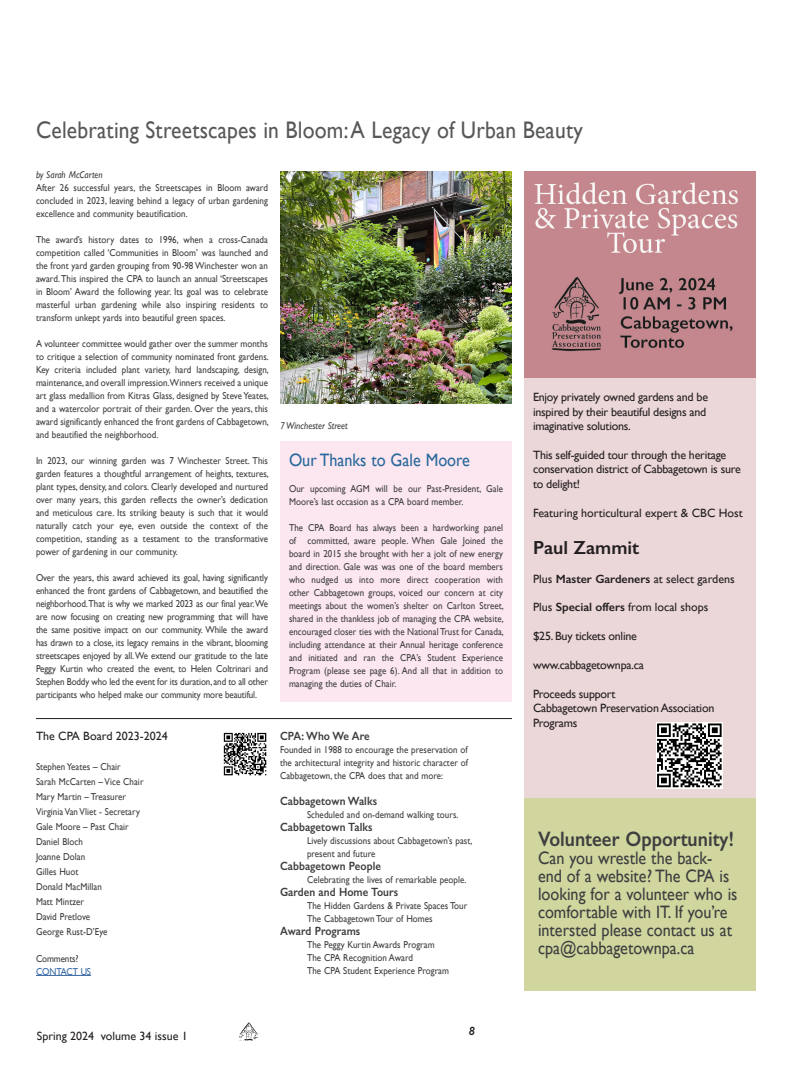
<style>
.page{position:relative;width:792px;height:1080px;background:#fff}
.page>*{position:absolute;margin:0;border:0;box-sizing:border-box;transform-origin:0 0}
.Heading{font:24px "Gill Sans";letter-spacing:.01em;color:#57585a;scale:.9 1}
.Sub_Heading{font:600 21px "Gill Sans";color:#3e3e3f;scale:.9 1}
.t1{font:600 19px "Gill Sans";color:#231f20}
.Sub_Heading-2{font:18px/18px "Gill Sans";color:#3e3e3f;scale:.9 1}
.Sub_Heading-3{font:18px "Gill Sans";color:#27689c;scale:.9 1}
.t2{font:12px/14.4px "Gill Sans";letter-spacing:-.02em;color:#231f20}
.t3{font:12px "Gill Sans";color:#231f20}
.text_heading{font:600 12px "Gill Sans";letter-spacing:.005em;color:#3e3e3f;scale:.9 1}
.t4{font:italic 600 12px "Gill Sans";color:#231f20}
.text{font:10px/13px "Gill Sans";letter-spacing:.005em;color:#3e3e3f;text-align:justify;scale:.9 1}
.caption_credit{font:italic 10px "Gill Sans";letter-spacing:.005em;color:#3e3e3f;scale:.9 1}
.text-2{font:10px "Gill Sans";letter-spacing:-.01em;color:#3667a4;scale:.9 1}
.s1{font-weight:600}
</style>
<div class="page">
<svg style="left:239px;top:1022px;width:19px;height:18px"></svg>
<hr style="left:36px;top:975px;width:55px;height:1px;background:#3667a4">
<img style="left:223px;top:732px;width:44px;height:44px">
<img style="left:524px;top:171px;width:232px;height:208px">
<div style="left:524px;top:379px;width:232px;height:419px;background:#ebd6d8"></div>
<img style="left:656px;top:723px;width:67px;height:66px">
<div style="left:524px;top:798px;width:232px;height:193px;background:#d1d69f"></div>
<div style="left:280px;top:441px;width:232px;height:261px;background:#fce7f0"></div>
<hr style="left:36px;top:718px;width:476px;height:1px;background:#231f20">
<img style="left:280px;top:171px;width:232px;height:232px">
<p class="Heading" style="left:36px;top:115px;width:609px">Celebrating Streetscapes in Bloom: A Legacy of Urban Beauty</p>
<p class="caption_credit" style="left:36px;top:169px;width:76px">by Sarah McCarten</p>
<p class="text" style="left:36px;top:181px;width:259px">After 26 successful years, the Streetscapes in Bloom award concluded in 2023, leaving behind a legacy of urban gardening excellence and community beautification.  </p>
<p class="text" style="left:36px;top:233px;width:259px">The award’s history dates to 1996, when a cross-Canada competition called ‘Communities in Bloom’ was launched and the front yard garden grouping from 90-98 Winchester won an award. This inspired the CPA to launch an annual ‘Streetscapes in Bloom’ Award the following year. Its goal was to celebrate masterful urban gardening while also inspiring residents to transform unkept yards into beautiful green spaces.</p>
<p class="text" style="left:36px;top:337px;width:260px">A volunteer committee would gather over the summer months to critique a selection of community nominated front gardens.<br>Key criteria included plant variety, hard landscaping, design, maintenance, and overall impression.Winners received a unique art glass medallion from Kitras Glass, designed by Steve Yeates, and a watercolor portrait of their garden. Over the years, this award significantly enhanced the front gardens of Cabbagetown, and beautified the neighborhood.</p>
<p class="text" style="left:36px;top:454px;width:260px">In 2023, our winning garden was 7 Winchester Street. This garden features a thoughtful arrangement of heights, textures, plant types, density, and colors. Clearly developed and nurtured over many years, this garden reflects the owner’s dedication and meticulous care. Its striking beauty is such that it would naturally catch your eye, even outside the context of the competition, standing as a testament to the transformative power of gardening in our community.</p>
<p class="text" style="left:36px;top:571px;width:259px">Over the years, this award achieved its goal, having significantly enhanced the front gardens of Cabbagetown, and beautified the neighborhood. That is why we marked 2023 as our final year. We are now focusing on creating new programming that will have the same positive impact on our community.   While the award has drawn to a close, its legacy remains in the vibrant, blooming streetscapes enjoyed by all. We extend our gratitude to the late Peggy Kurtin who created the event, to Helen Coltrinari and Stephen Boddy who led the event for its duration, and to all other participants who helped make our community more beautiful.</p>
<p class="caption_credit" style="left:280px;top:419px;width:77px">7 Winchester Street</p>
<p class="Sub_Heading-3" style="left:289px;top:450px;width:203px">Our Thanks to Gale Moore</p>
<p class="text" style="left:289px;top:482px;width:239px">Our upcoming AGM will be our Past-President, Gale<br>Moore’s last occasion as a CPA board member.</p>
<p class="text" style="left:289px;top:521px;width:240px">The CPA Board has always been a hardworking panel of committed, aware people. When Gale Joined the board in 2015 she brought with her a jolt of new energy and direction. Gale was was one of the board members who nudged us into more direct cooperation with other Cabbagetown groups, voiced our concern at city meetings about the women’s shelter on Carlton Street, shared in the thankless job of managing the CPA website, encouraged closer ties with the National Trust for Canada, including attendance at their Annual heritage conference and initiated and ran the CPA’s Student Experience Program (please see page 6). And all that in addition to managing the duties of Chair.</p>
<p class="t3" style="left:36px;top:729px;width:133px">The CPA Board 2023-2024</p>
<p class="text" style="left:36px;top:760px;width:96px">Stephen Yeates – Chair</p>
<p class="text" style="left:36px;top:775px;width:121px">Sarah McCarten – Vice Chair</p>
<p class="text" style="left:36px;top:790px;width:102px">Mary Martin – Treasurer</p>
<p class="text" style="left:36px;top:805px;width:117px">Virginia Van Vliet - Secretary</p>
<p class="text" style="left:36px;top:820px;width:105px">Gale Moore – Past Chair</p>
<p class="text" style="left:36px;top:835px;width:54px">Daniel Bloch</p>
<p class="text" style="left:36px;top:850px;width:56px">Joanne Dolan</p>
<p class="text" style="left:36px;top:865px;width:49px">Gilles Huot</p>
<p class="text" style="left:36px;top:880px;width:75px">Donald MacMillan</p>
<p class="text" style="left:36px;top:895px;width:55px">Matt Mintzer</p>
<p class="text" style="left:36px;top:910px;width:62px">David Pretlove</p>
<p class="text" style="left:36px;top:925px;width:81px">George Rust-D’Eye</p>
<p class="text" style="left:36px;top:952px;width:49px">Comments?</p>
<p class="text-2" style="left:36px;top:965px;width:63px">CONTACT US</p>
<p class="text_heading" style="left:280px;top:729px;width:101px">CPA: Who We Are</p>
<p class="text" style="left:280px;top:743px;width:210px">Founded in 1988 to encourage the preservation of the architectural integrity and historic character of Cabbagetown, the CPA does that and more:</p>
<p class="text_heading" style="left:280px;top:794px;width:109px">Cabbagetown Walks</p>
<p class="text" style="left:307px;top:808px;width:170px">Scheduled and on-demand walking tours.</p>
<p class="text_heading" style="left:280px;top:820px;width:104px">Cabbagetown Talks</p>
<p class="text" style="left:307px;top:834px;width:185px">Lively discussions about Cabbagetown’s past, present and future</p>
<p class="text_heading" style="left:280px;top:859px;width:114px">Cabbagetown People</p>
<p class="text" style="left:307px;top:873px;width:179px">Celebrating the lives of remarkable people.</p>
<p class="text_heading" style="left:280px;top:885px;width:133px">Garden and Home Tours</p>
<p class="text" style="left:307px;top:899px;width:180px">The Hidden Gardens &amp; Private Spaces Tour</p>
<p class="text" style="left:307px;top:912px;width:141px">The Cabbagetown Tour of Homes</p>
<p class="text_heading" style="left:280px;top:924px;width:91px">Award Programs</p>
<p class="text" style="left:307px;top:938px;width:143px">The Peggy Kurtin Awards Program</p>
<p class="text" style="left:307px;top:951px;width:119px">The CPA Recognition Award</p>
<p class="text" style="left:307px;top:964px;width:159px">The CPA Student Experience Program</p>
<p class="t3" style="left:37px;top:1028px;width:152px">Spring 2024 volume 34 issue 1</p>
<p class="t4" style="left:469px;top:1024px;width:8px">8</p>
<p class="t2" style="left:533px;top:390px;width:177px">Enjoy privately owned gardens and be inspired by their beautiful designs and imaginative solutions.</p>
<p class="t2" style="left:533px;top:448px;width:209px">This self-guided tour through the heritage conservation district of Cabbagetown is sure to delight!</p>
<p class="t3" style="left:533px;top:505px;width:211px">Featuring horticultural expert &amp; CBC Host</p>
<p class="t1" style="left:533px;top:536px;width:108px">Paul Zammit</p>
<p class="t3" style="left:533px;top:571px;width:203px">Plus <span class="s1">Master Gardeners</span> at select gardens</p>
<p class="t3" style="left:533px;top:600px;width:177px">Plus <span class="s1">Special offers</span> from local shops</p>
<p class="t2" style="left:533px;top:629px;width:105px">$25. Buy tickets online</p>
<p class="t2" style="left:533px;top:658px;width:112px">www.cabbagetownpa.ca</p>
<p class="t2" style="left:533px;top:686px;width:84px">Proceeds support</p>
<p class="t2" style="left:533px;top:701px;width:183px">Cabbagetown Preservation Association<br>Programs</p>
<p class="Sub_Heading" style="left:538px;top:826px;width:219px">Volunteer Opportunity!</p>
<p class="Sub_Heading-2" style="left:538px;top:849px;width:223px">Can you wrestle the back&shy;end of a website? The CPA is looking for a volunteer who is comfortable with IT. If you’re intersted please contact us at cpa@cabbagetownpa.ca</p>
</div>
